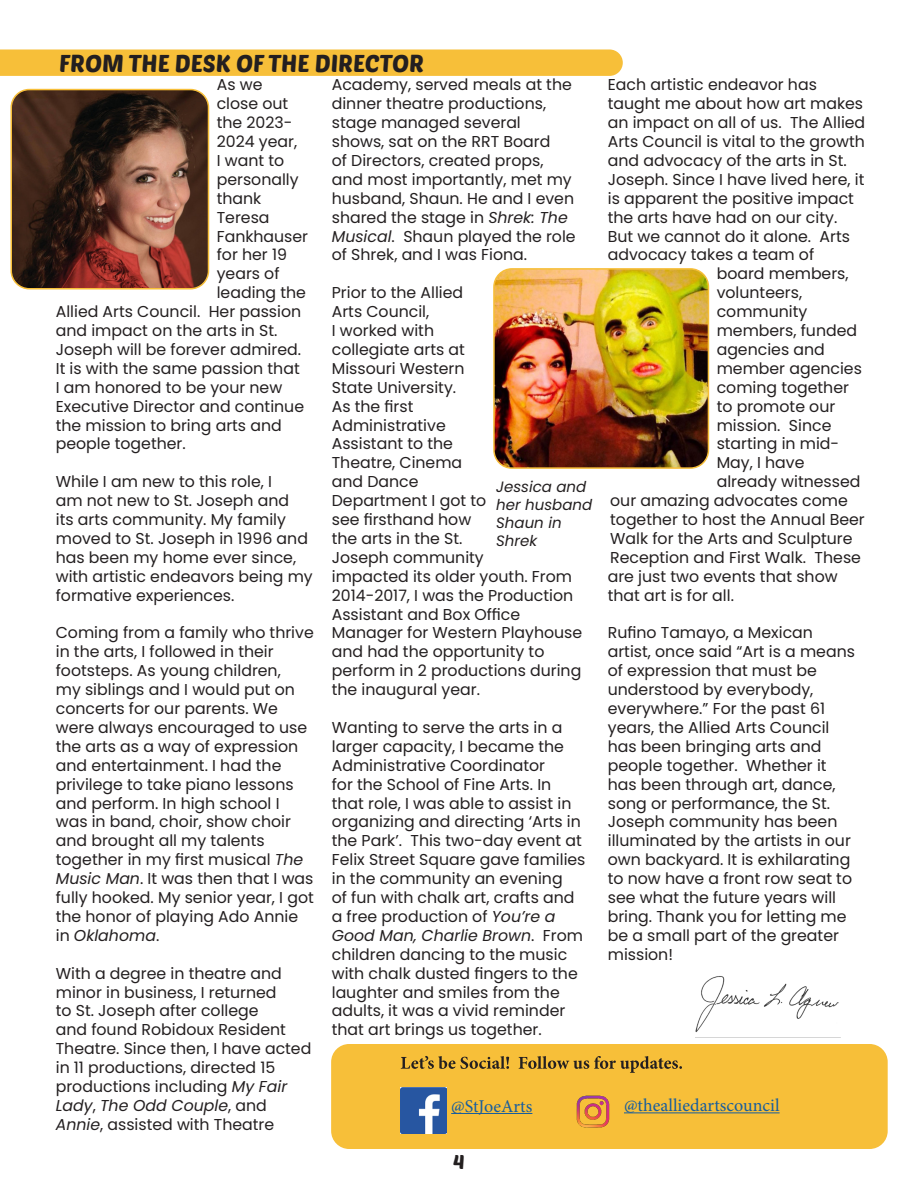
<style>
.page{position:relative;width:918px;height:1188px;background:#fff}
.page>*{position:absolute;margin:0;border:0;box-sizing:border-box;transform-origin:0 0}
.t1{font:24px "Poetsen One";color:#231f20}
.t2{font:19.5px "Poetsen One";color:#231f20}
.t3{font:18px "Minion Pro";color:#175d9e}
.t4{font:15.75px/18.9px "Poppins";color:#231f20}
.t5{font:italic 15px/18px "Poppins";color:#231f20}
.s1{font-style:italic}
</style>
<div class="page">
<div style="left:331px;top:1044px;width:557px;height:105px;background:#f7bf39;border-radius:18px"></div>
<svg style="left:0;top:49px;width:623px;height:27px;background:#f7c03e"></svg>
<img style="left:496px;top:269px;width:212px;height:197px">
<div style="left:493px;top:268px;width:216px;height:201px;border:2px solid #f7bf39;border-radius:18px"></div>
<img style="left:13px;top:90px;width:195px;height:197px">
<div style="left:10px;top:89px;width:199px;height:201px;border:2px solid #f7bf39;border-radius:18px"></div>
<img style="left:695px;top:976px;width:144px;height:56px">
<img style="left:401px;top:1088px;width:46px;height:45px">
<hr style="left:451px;top:1113px;width:81px;height:1px;background:#175d9e">
<hr style="left:624px;top:1112px;width:156px;height:1px;background:#175d9e">
<img style="left:576px;top:1095px;width:34px;height:33px">
<svg style="left:401px;top:1056px;width:281px;height:17px"></svg>
<p class="t1" style="left:59px;top:48px;width:366px">FROM THE DESK OF THE DIRECTOR</p>
<p class="t4" style="left:217px;top:75px;width:47px">As we</p>
<p class="t4" style="left:217px;top:94px;width:73px">close out</p>
<p class="t4" style="left:217px;top:113px;width:77px">the 2023-</p>
<p class="t4" style="left:217px;top:132px;width:82px">2024 year,</p>
<p class="t4" style="left:217px;top:151px;width:69px">I want to</p>
<p class="t4" style="left:217px;top:170px;width:83px">personally</p>
<p class="t4" style="left:217px;top:189px;width:46px">thank</p>
<p class="t4" style="left:217px;top:208px;width:54px">Teresa</p>
<p class="t4" style="left:217px;top:227px;width:93px">Fankhauser</p>
<p class="t4" style="left:217px;top:246px;width:72px">for her 19</p>
<p class="t4" style="left:217px;top:264px;width:64px">years of</p>
<p class="t4" style="left:217px;top:283px;width:91px">leading the</p>
<p class="t4" style="left:56px;top:302px;width:247px">Allied Arts Council. Her passion</p>
<p class="t4" style="left:56px;top:321px;width:223px">and impact on the arts in St.</p>
<p class="t4" style="left:56px;top:340px;width:247px">Joseph will be forever admired.</p>
<p class="t4" style="left:56px;top:359px;width:245px">It is with the same passion that</p>
<p class="t4" style="left:56px;top:378px;width:228px">I am honored to be your new</p>
<p class="t4" style="left:56px;top:397px;width:250px">Executive Director and continue</p>
<p class="t4" style="left:56px;top:416px;width:227px">the mission to bring arts and</p>
<p class="t4" style="left:56px;top:435px;width:131px">people together.</p>
<p class="t4" style="left:56px;top:472px;width:258px">While I am new to this role, I<br>am not new to St. Joseph and<br>its arts community. My family moved to St. Joseph in 1996 and has been my home ever since, with artistic endeavors being my formative experiences.</p>
<p class="t4" style="left:56px;top:624px;width:260px">Coming from a family who thrive in the arts, I followed in their footsteps. As young children,<br>my siblings and I would put on concerts for our parents. We were always encouraged to use the arts as a way of expression and entertainment. I had the privilege to take piano lessons and perform. In high school I was in band, choir, show choir and brought all my talents together in my first musical <span class="s1">The<br>Music Man</span>. It was then that I was fully hooked. My senior year, I got the honor of playing Ado Annie in <span class="s1">Oklahoma</span>.</p>
<p class="t4" style="left:56px;top:964px;width:257px">With a degree in theatre and minor in business, I returned<br>to St. Joseph after college<br>and found Robidoux Resident<br>Theatre. Since then, I have acted in 11 productions, directed 15 productions including <span class="s1">My Fair<br>Lady</span>, <span class="s1">The Odd Couple</span>, and<br><span class="s1">Annie</span>, assisted with Theatre</p>
<p class="t4" style="left:332px;top:75px;width:245px">Academy, served meals at the dinner theatre productions, stage managed several shows, sat on the RRT Board<br>of Directors, created props, and most importantly, met my husband, Shaun. He and I even shared the stage in <span class="s1">Shrek: The<br>Musical</span>. Shaun played the role of Shrek, and I was Fiona.</p>
<p class="t4" style="left:332px;top:283px;width:252px">Prior to the Allied<br>Arts Council,<br>I worked with<br>collegiate arts at<br>Missouri Western<br>State University.<br>As the first<br>Administrative<br>Assistant to the<br>Theatre, Cinema<br>and Dance<br>Department I got to<br>see firsthand how<br>the arts in the St.<br>Joseph community<br>impacted its older youth. From<br>2014-2017, I was the Production<br>Assistant and Box Office<br>Manager for Western Playhouse and had the opportunity to perform in 2 productions during the inaugural year.</p>
<p class="t4" style="left:332px;top:718px;width:255px">Wanting to serve the arts in a larger capacity, I became the<br>Administrative Coordinator<br>for the School of Fine Arts. In that role, I was able to assist in organizing and directing ‘Arts in the Park’. This two-day event at<br>Felix Street Square gave families in the community an evening<br>of fun with chalk art, crafts and a free production of <span class="s1">You’re a<br>Good Man, Charlie Brown</span>. From children dancing to the music with chalk dusted fingers to the laughter and smiles from the adults, it was a vivid reminder that art brings us together.</p>
<p class="t5" style="left:496px;top:478px;width:98px">Jessica and her husband<br>Shaun in<br>Shrek</p>
<p class="t4" style="left:608px;top:75px;width:259px">Each artistic endeavor has taught me about how art makes an impact on all of us. The Allied<br>Arts Council is vital to the growth and advocacy of the arts in St.<br>Joseph. Since I have lived here, it is apparent the positive impact the arts have had on our city.</p>
<p class="t4" style="left:608px;top:227px;width:244px">But we cannot do it alone. Arts</p>
<p class="t4" style="left:608px;top:246px;width:208px">advocacy takes a team of</p>
<p class="t4" style="left:717px;top:264px;width:133px">board members,</p>
<p class="t4" style="left:717px;top:283px;width:87px">volunteers,</p>
<p class="t4" style="left:717px;top:302px;width:92px">community</p>
<p class="t4" style="left:717px;top:321px;width:142px">members, funded</p>
<p class="t4" style="left:717px;top:340px;width:110px">agencies and</p>
<p class="t4" style="left:717px;top:359px;width:147px">member agencies</p>
<p class="t4" style="left:717px;top:378px;width:134px">coming together</p>
<p class="t4" style="left:717px;top:397px;width:120px">to promote our</p>
<p class="t4" style="left:717px;top:416px;width:116px">mission. Since</p>
<p class="t4" style="left:717px;top:435px;width:124px">starting in mid-</p>
<p class="t4" style="left:717px;top:453px;width:89px">May, I have</p>
<p class="t4" style="left:717px;top:472px;width:145px">already witnessed</p>
<p class="t4" style="left:610px;top:491px;width:239px">our amazing advocates come</p>
<p class="t4" style="left:610px;top:510px;width:256px">together to host the Annual Beer</p>
<p class="t4" style="left:610px;top:529px;width:244px">Walk for the Arts and Sculpture</p>
<p class="t4" style="left:610px;top:548px;width:252px">Reception and First Walk. These</p>
<p class="t4" style="left:608px;top:567px;width:231px">are just two events that show</p>
<p class="t4" style="left:608px;top:586px;width:128px">that art is for all.</p>
<p class="t4" style="left:608px;top:624px;width:249px">Rufino Tamayo, a Mexican artist, once said “Art is a means of expression that must be understood by everybody, everywhere.” For the past 61 years, the Allied Arts Council has been bringing arts and people together. Whether it has been through art, dance, song or performance, the St.<br>Joseph community has been illuminated by the artists in our own backyard. It is exhilarating to now have a front row seat to see what the future years will bring. Thank you for letting me be a small part of the greater mission!</p>
<p class="t3" style="left:451px;top:1094px;width:83px">@StJoeArts</p>
<p class="t3" style="left:624px;top:1093px;width:157px">@thealliedartscouncil</p>
<p class="t2" style="left:453px;top:1149px;width:13px">4</p>
</div>
